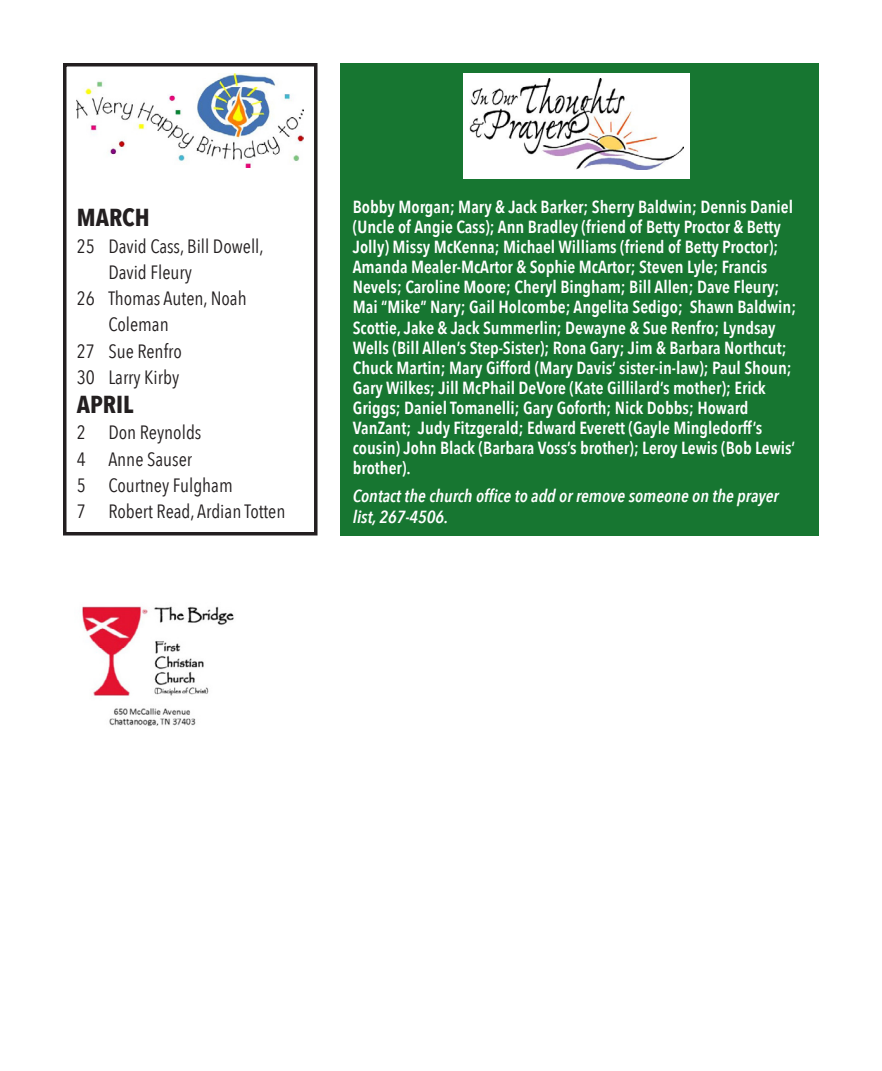
<style>
.page{position:relative;width:882px;height:1071px;background:#fff}
.page>*{position:absolute;margin:0;border:0;box-sizing:border-box;transform-origin:0 0}
.t1{font:700 24.5px "Avenir Next Condensed";color:#231f20}
.t2{font:19.25px "Avenir Next Condensed";color:#231f20}
.t3{font:600 17.5px/20.1px "Avenir Next Condensed";color:#fff}
.t4{font:italic 600 17.5px/21px "Avenir Next Condensed";color:#fff}
</style>
<div class="page">
<img style="left:82px;top:606px;width:152px;height:120px">
<img style="left:77px;top:74px;width:227px;height:93px">
<div style="left:63px;top:63px;width:255px;height:473px;border:4px solid #231f20"></div>
<div style="left:340px;top:63px;width:479px;height:473px;background:#177631"></div>
<div style="left:463px;top:74px;width:227px;height:105px;background:#fff"></div>
<img style="left:470px;top:79px;width:214px;height:90px">
<p class="t1" style="left:77px;top:203px;width:74px">MARCH</p>
<p class="t2" style="left:77px;top:229px;width:188px">25 David Cass, Bill Dowell,</p>
<p class="t2" style="left:108px;top:256px;width:85px">David Fleury</p>
<p class="t2" style="left:77px;top:282px;width:171px">26 Thomas Auten, Noah</p>
<p class="t2" style="left:108px;top:308px;width:62px">Coleman</p>
<p class="t2" style="left:77px;top:334px;width:107px">27 Sue Renfro</p>
<p class="t2" style="left:77px;top:361px;width:104px">30 Larry Kirby</p>
<p class="t1" style="left:77px;top:390px;width:58px">APRIL</p>
<p class="t2" style="left:77px;top:416px;width:126px">2 Don Reynolds</p>
<p class="t2" style="left:77px;top:443px;width:117px">4 Anne Sauser</p>
<p class="t2" style="left:77px;top:469px;width:157px">5 Courtney Fulgham</p>
<p class="t2" style="left:77px;top:495px;width:210px">7 Robert Read, Ardian Totten</p>
<p class="t3" style="left:353px;top:196px;width:445px">Bobby Morgan; Mary &amp; Jack Barker; Sherry Baldwin; Dennis Daniel (Uncle of Angie Cass); Ann Bradley (friend of Betty Proctor &amp; Betty Jolly) Missy McKenna; Michael Williams (friend of Betty Proctor); Amanda Mealer-McArtor &amp; Sophie McArtor; Steven Lyle; Francis Nevels; Caroline Moore; Cheryl Bingham; Bill Allen; Dave Fleury; Mai “Mike” Nary; Gail Holcombe; Angelita Sedigo; Shawn Baldwin; Scottie, Jake &amp; Jack Summerlin; Dewayne &amp; Sue Renfro; Lyndsay Wells (Bill Allen’s Step-Sister); Rona Gary; Jim &amp; Barbara Northcut; Chuck Martin; Mary Gifford (Mary Davis’ sister-in-law); Paul Shoun; Gary Wilkes; Jill McPhail DeVore (Kate Gillilard’s mother); Erick Griggs; Daniel Tomanelli; Gary Goforth; Nick Dobbs; Howard VanZant; Judy Fitzgerald; Edward Everett (Gayle Mingledorff’s cousin) John Black (Barbara Voss’s brother); Leroy Lewis (Bob Lewis’ brother).</p>
<p class="t4" style="left:353px;top:486px;width:428px">Contact the church office to add or remove someone on the prayer list, 267-4506.</p>
</div>
